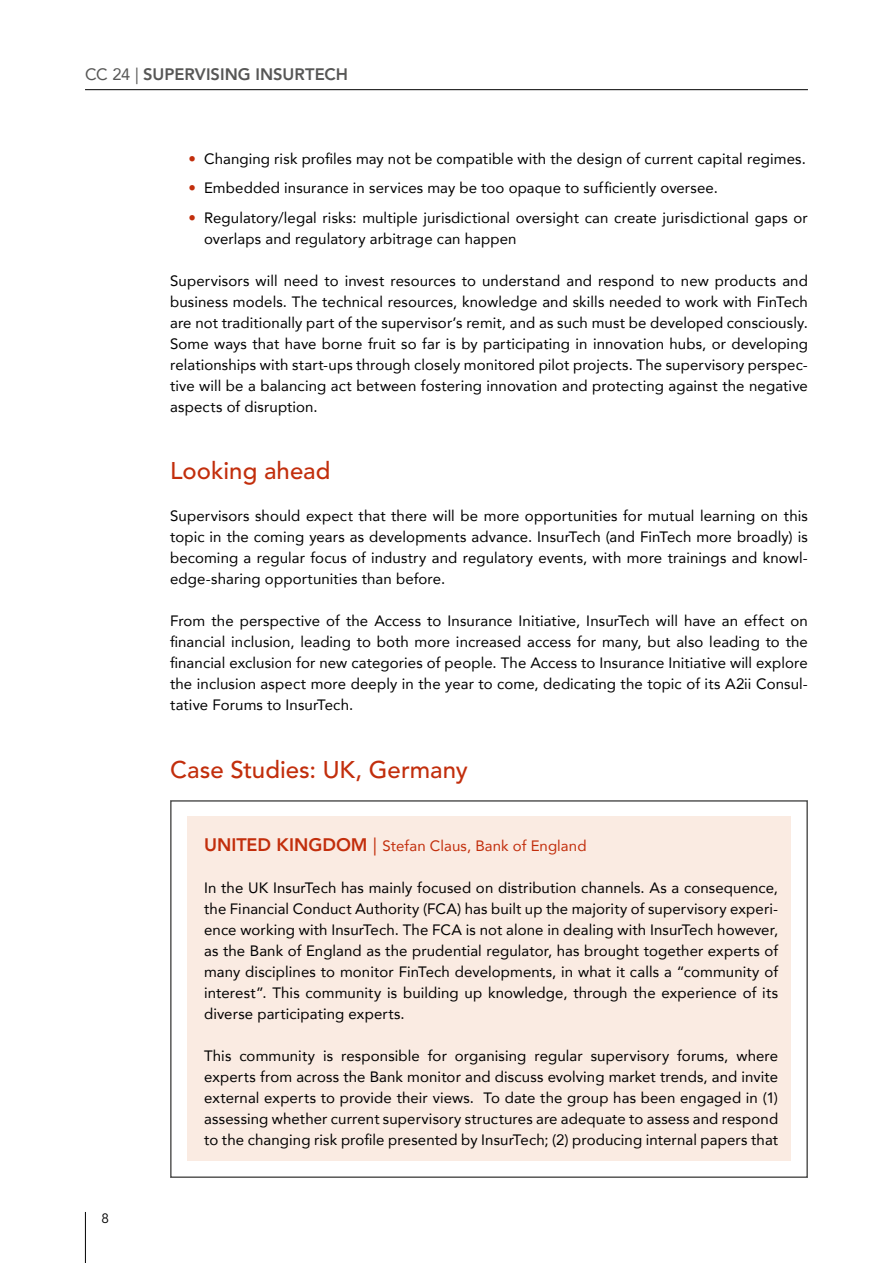
<style>
.page{position:relative;width:893px;height:1263px;background:#fff}
.page>*{position:absolute;margin:0;border:0;box-sizing:border-box;transform-origin:0 0}
.t1{font:500 24px "Avenir";color:#c22e0c}
.t2{font:800 16.5px "Avenir";color:#575756}
.t3{font:15px/21px "Avenir";letter-spacing:.01em;color:#000;text-align:justify}
.t4{font:15px "Avenir";letter-spacing:.005em;color:#c22e0c}
.t5{font:13.5px "Avenir";color:#000}
.s1{font-weight:400}
.s2{color:#c22e0c}
.s3{font-weight:800;font-size:18px}
.s4{font-family:"Myriad Pro";font-size:18px}
</style>
<div class="page">
<hr style="left:85px;top:1212px;width:1px;height:51px;background:#000">
<div style="left:187px;top:816px;width:604px;height:345px;background:#faebe2"></div>
<div style="left:170px;top:800px;width:638px;height:378px;border:2px solid #575756"></div>
<hr style="left:85px;top:89px;width:723px;height:1px;background:#000">
<p class="t2" style="left:85px;top:65px;width:265px"><span class="s1">CC 24 |</span> SUPERVISING INSURTECH</p>
<p class="t3" style="left:188px;top:148px;width:619px"><span class="s2">•</span> Changing risk profiles may not be compatible with the design of current capital regimes.</p>
<p class="t3" style="left:188px;top:177px;width:531px"><span class="s2">•</span> Embedded insurance in services may be too opaque to sufficiently oversee.</p>
<p class="t3" style="left:204px;top:207px;width:605px;text-indent:-16px"><span class="s2">•</span> Regulatory/legal risks: multiple jurisdictional oversight can create jurisdictional gaps or overlaps and regulatory arbitrage can happen</p>
<p class="t3" style="left:170px;top:270px;width:639px">Supervisors will need to invest resources to understand and respond to new products and business models. The technical resources, knowledge and skills needed to work with FinTech are not traditionally part of the supervisor’s remit, and as such must be developed consciously.<br>Some ways that have borne fruit so far is by participating in innovation hubs, or developing relationships with start-ups through closely monitored pilot projects. The supervisory perspec&shy;tive will be a balancing act between fostering innovation and protecting against the negative aspects of disruption.</p>
<h1 class="t1" style="left:170px;top:457px;width:162px">Looking ahead</h1>
<p class="t3" style="left:170px;top:505px;width:639px">Supervisors should expect that there will be more opportunities for mutual learning on this topic in the coming years as developments advance. InsurTech (and FinTech more broadly) is becoming a regular focus of industry and regulatory events, with more trainings and knowl&shy;edge-sharing opportunities than before.</p>
<p class="t3" style="left:170px;top:610px;width:639px">From the perspective of the Access to Insurance Initiative, InsurTech will have an effect on financial inclusion, leading to both more increased access for many, but also leading to the financial exclusion for new categories of people. The Access to Insurance Initiative will explore the inclusion aspect more deeply in the year to come, dedicating the topic of its A2ii Consul&shy;tative Forums to InsurTech.</p>
<h1 class="t1" style="left:170px;top:756px;width:299px">Case Studies: UK, Germany</h1>
<p class="t5" style="left:101px;top:1210px;width:9px">8</p>
<p class="t4" style="left:204px;top:833px;width:384px"><span class="s3">UNITED KINGDOM</span> <span class="s4">|</span> Stefan Claus, Bank of England</p>
<p class="t3" style="left:204px;top:876px;width:576px">In the UK InsurTech has mainly focused on distribution channels. As a consequence, the Financial Conduct Authority (FCA) has built up the majority of supervisory experi&shy;ence working with InsurTech. The FCA is not alone in dealing with InsurTech however, as the Bank of England as the prudential regulator, has brought together experts of many disciplines to monitor FinTech developments, in what it calls a “community of interest”. This community is building up knowledge, through the experience of its diverse participating experts.</p>
<p class="t3" style="left:204px;top:1044px;width:576px">This community is responsible for organising regular supervisory forums, where experts from across the Bank monitor and discuss evolving market trends, and invite external experts to provide their views. To date the group has been engaged in (1) assessing whether current supervisory structures are adequate to assess and respond to the changing risk profile presented by InsurTech; (2) producing internal papers that</p>
</div>
